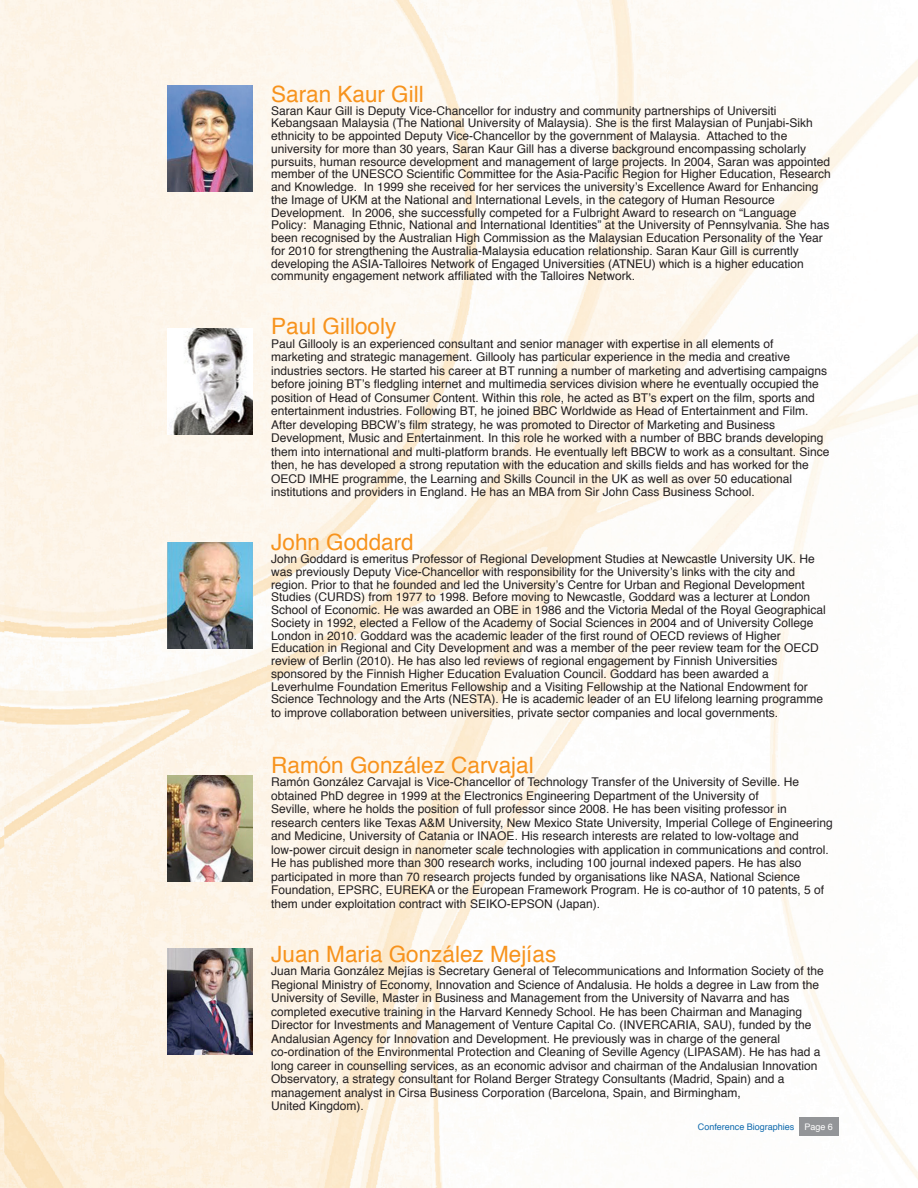
<style>
.page{position:relative;width:918px;height:1188px;background:#fff}
.page>*{position:absolute;margin:0;border:0;box-sizing:border-box;transform-origin:0 0}
.t1{font:22.5px "Helvetica";color:#f7931d}
.t2{font:12px/13.5px "Helvetica";color:#231f20}
.t3{font:9px "Helvetica";color:#0e69ad}
.s1{color:#fff}
</style>
<div class="page">
<img style="left:0;top:0;width:918px;height:1188px">
<img style="left:168px;top:85px;width:85px;height:106px">
<img style="left:168px;top:329px;width:85px;height:106px">
<img style="left:168px;top:543px;width:85px;height:106px">
<img style="left:168px;top:776px;width:85px;height:106px">
<img style="left:168px;top:949px;width:85px;height:106px">
<div style="left:799px;top:1117px;width:40px;height:19px;background:#939598"></div>
<h1 class="t1" style="left:271px;top:77px;width:154px">Saran Kaur Gill</h1>
<p class="t2" style="left:271px;top:104px;width:561px;line-height:12.8px">Saran Kaur Gill is Deputy Vice-Chancellor for industry and community partnerships of Universiti Kebangsaan Malaysia (The National University of Malaysia). She is the first Malaysian of Punjabi-Sikh ethnicity to be appointed Deputy Vice-Chancellor by the government of Malaysia. Attached to the university for more than 30 years, Saran Kaur Gill has a diverse background encompassing scholarly pursuits, human resource development and management of large projects. In 2004, Saran was appointed member of the UNESCO Scientific Committee for the Asia-Pacific Region for Higher Education, Research and Knowledge. In 1999 she received for her services the university’s Excellence Award for Enhancing the Image of UKM at the National and International Levels, in the category of Human Resource Development. In 2006, she successfully competed for a Fulbright Award to research on “Language Policy: Managing Ethnic, National and International Identities” at the University of Pennsylvania. She has been recognised by the Australian High Commission as the Malaysian Education Personality of the Year for 2010 for strengthening the Australia-Malaysia education relationship. Saran Kaur Gill is currently developing the ASIA-Talloires Network of Engaged Universities (ATNEU) which is a higher education community engagement network affiliated with the Talloires Network.</p>
<h1 class="t1" style="left:271px;top:309px;width:127px">Paul Gillooly</h1>
<p class="t2" style="left:271px;top:337px;width:560px">Paul Gillooly is an experienced consultant and senior manager with expertise in all elements of<br>marketing and strategic management. Gillooly has particular experience in the media and creative industries sectors. He started his career at BT running a number of marketing and advertising campaigns before joining BT’s fledgling internet and multimedia services division where he eventually occupied the position of Head of Consumer Content. Within this role, he acted as BT’s expert on the film, sports and entertainment industries. Following BT, he joined BBC Worldwide as Head of Entertainment and Film.<br>After developing BBCW’s film strategy, he was promoted to Director of Marketing and Business Development, Music and Entertainment. In this role he worked with a number of BBC brands developing them into international and multi-platform brands. He eventually left BBCW to work as a consultant. Since then, he has developed a strong reputation with the education and skills fields and has worked for the OECD IMHE programme, the Learning and Skills Council in the UK as well as over 50 educational institutions and providers in England. He has an MBA from Sir John Cass Business School.</p>
<h1 class="t1" style="left:271px;top:525px;width:144px">John Goddard</h1>
<p class="t2" style="left:271px;top:553px;width:556px;line-height:12.8px">John Goddard is emeritus Professor of Regional Development Studies at Newcastle University UK. He was previously Deputy Vice-Chancellor with responsibility for the University’s links with the city and region. Prior to that he founded and led the University’s Centre for Urban and Regional Development Studies (CURDS) from 1977 to 1998. Before moving to Newcastle, Goddard was a lecturer at London School of Economic. He was awarded an OBE in 1986 and the Victoria Medal of the Royal Geographical Society in 1992, elected a Fellow of the Academy of Social Sciences in 2004 and of University College London in 2010. Goddard was the academic leader of the first round of OECD reviews of Higher Education in Regional and City Development and was a member of the peer review team for the OECD review of Berlin (2010). He has also led reviews of regional engagement by Finnish Universities sponsored by the Finnish Higher Education Evaluation Council. Goddard has been awarded a Leverhulme Foundation Emeritus Fellowship and a Visiting Fellowship at the National Endowment for Science Technology and the Arts (NESTA). He is academic leader of an EU lifelong learning programme to improve collaboration between universities, private sector companies and local governments.</p>
<h1 class="t1" style="left:271px;top:747px;width:264px">Ramón González Carvajal</h1>
<p class="t2" style="left:271px;top:776px;width:563px">Ramón González Carvajal is Vice-Chancellor of Technology Transfer of the University of Seville. He obtained PhD degree in 1999 at the Electronics Engineering Department of the University of<br>Seville, where he holds the position of full professor since 2008. He has been visiting professor in research centers like Texas A&amp;M University, New Mexico State University, Imperial College of Engineering and Medicine, University of Catania or INAOE. His research interests are related to low-voltage and low-power circuit design in nanometer scale technologies with application in communications and control.<br>He has published more than 300 research works, including 100 journal indexed papers. He has also participated in more than 70 research projects funded by organisations like NASA, National Science Foundation, EPSRC, EUREKA or the European Framework Program. He is co-author of 10 patents, 5 of them under exploitation contract with SEIKO-EPSON (Japan).</p>
<h1 class="t1" style="left:271px;top:936px;width:287px">Juan Maria González Mejías</h1>
<p class="t2" style="left:271px;top:965px;width:554px">Juan Maria González Mejías is Secretary General of Telecommunications and Information Society of the Regional Ministry of Economy, Innovation and Science of Andalusia. He holds a degree in Law from the University of Seville, Master in Business and Management from the University of Navarra and has completed executive training in the Harvard Kennedy School. He has been Chairman and Managing Director for Investments and Management of Venture Capital Co. (INVERCARIA, SAU), funded by the Andalusian Agency for Innovation and Development. He previously was in charge of the general co-ordination of the Environmental Protection and Cleaning of Seville Agency (LIPASAM). He has had a long career in counselling services, as an economic advisor and chairman of the Andalusian Innovation Observatory, a strategy consultant for Roland Berger Strategy Consultants (Madrid, Spain) and a management analyst in Cirsa Business Corporation (Barcelona, Spain, and Birmingham,<br>United Kingdom).</p>
<p class="t3" style="left:698px;top:1120px;width:137px">Conference Biographies <span class="s1">Page 6</span></p>
</div>
